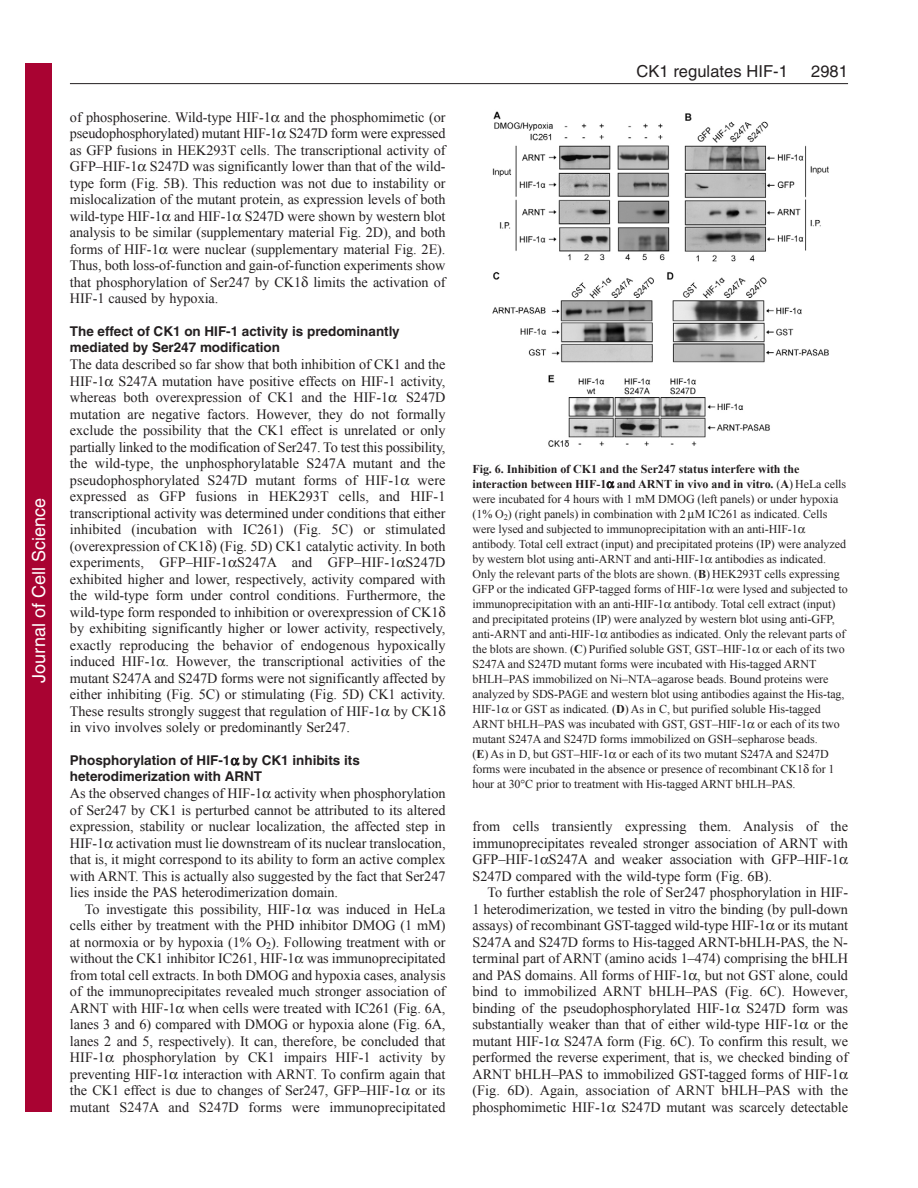
<style>
.page{position:relative;width:918px;height:1188px;background:#fff}
.page>*{position:absolute;margin:0;border:0;box-sizing:border-box;transform-origin:0 0}
.t1{font:18px "Helvetica";color:#fff}
.t2{font:16.5px "Helvetica";letter-spacing:.005em;color:#231f20}
.t3{font:14.25px/16.5px "Times New Roman";letter-spacing:-.005em;color:#231f20;text-align:justify}
.t4{font:700 13.5px/16.5px "Helvetica";color:#231f20}
.t5{font:12px/15px "Times New Roman";letter-spacing:-.005em;color:#231f20}
.s1{font-weight:700}
</style>
<div class="page">
<hr style="left:70px;top:83px;width:778px;height:1px;background:#231f20">
<img style="left:492px;top:111px;width:337px;height:336px">
<div style="left:26px;top:64px;width:26px;height:1048px;background:#a90332"></div>
<p class="t1" style="left:28px;top:683px;width:186px;rotate:-90deg">Journal of Cell Science</p>
<p class="t3" style="left:70px;top:108px;width:377px">of phosphoserine. Wild-type HIF-1 and the phosphomimetic (or pseudophosphorylated) mutant HIF-1 S247D form were expressed as GFP fusions in HEK293T cells. The transcriptional activity of GFP–HIF-1 S247D was significantly lower than that of the wild&shy;type form (Fig. 5B). This reduction was not due to instability or mislocalization of the mutant protein, as expression levels of both wild-type HIF-1 and HIF-1 S247D were shown by western blot analysis to be similar (supplementary material Fig. 2D), and both forms of HIF-1 were nuclear (supplementary material Fig. 2E).<br>Thus, both loss-of-function and gain-of-function experiments show that phosphorylation of Ser247 by CK1 limits the activation of HIF-1 caused by hypoxia.</p>
<p class="t4" style="left:70px;top:324px;width:331px">The effect of CK1 on HIF-1 activity is predominantly mediated by Ser247 modification</p>
<p class="t3" style="left:70px;top:356px;width:377px;text-align:left">The data described so far show that both inhibition of CK1 and the HIF-1 S247A mutation have positive effects on HIF-1 activity, whereas both overexpression of CK1 and the HIF-1 S247D mutation are negative factors. However, they do not formally exclude the possibility that the CK1 effect is unrelated or only partially linked to the modification of Ser247. To test this possibility, the wild-type, the unphosphorylatable S247A mutant and the pseudophosphorylated S247D mutant forms of HIF-1 were expressed as GFP fusions in HEK293T cells, and HIF-1 transcriptional activity was determined under conditions that either inhibited (incubation with IC261) (Fig. 5C) or stimulated (overexpression of CK1 ) (Fig. 5D) CK1 catalytic activity. In both experiments, GFP–HIF-1 S247A and GFP–HIF-1 S247D exhibited higher and lower, respectively, activity compared with the wild-type form under control conditions. Furthermore, the wild-type form responded to inhibition or overexpression of CK1 by exhibiting significantly higher or lower activity, respectively, exactly reproducing the behavior of endogenous hypoxically induced HIF-1 . However, the transcriptional activities of the mutant S247A and S247D forms were not significantly affected by either inhibiting (Fig. 5C) or stimulating (Fig. 5D) CK1 activity.<br>These results strongly suggest that regulation of HIF-1 by CK1 in vivo involves solely or predominantly Ser247.</p>
<p class="t4" style="left:70px;top:753px;width:291px">Phosphorylation of HIF-1 by CK1 inhibits its heterodimerization with ARNT</p>
<p class="t3" style="left:70px;top:785px;width:377px">As the observed changes of HIF-1 activity when phosphorylation of Ser247 by CK1 is perturbed cannot be attributed to its altered expression, stability or nuclear localization, the affected step in HIF-1 activation must lie downstream of its nuclear translocation, that is, it might correspond to its ability to form an active complex with ARNT. This is actually also suggested by the fact that Ser247 lies inside the PAS heterodimerization domain.</p>
<p class="t3" style="left:70px;top:900px;width:377px;text-indent:15px">To investigate this possibility, HIF-1 was induced in HeLa cells either by treatment with the PHD inhibitor DMOG (1 mM) at normoxia or by hypoxia (1% O<sub>2</sub>). Following treatment with or without the CK1 inhibitor IC261, HIF-1 was immunoprecipitated from total cell extracts. In both DMOG and hypoxia cases, analysis of the immunoprecipitates revealed much stronger association of ARNT with HIF-1 when cells were treated with IC261 (Fig. 6A, lanes 3 and 6) compared with DMOG or hypoxia alone (Fig. 6A, lanes 2 and 5, respectively). It can, therefore, be concluded that HIF-1 phosphorylation by CK1 impairs HIF-1 activity by preventing HIF-1 interaction with ARNT. To confirm again that the CK1 effect is due to changes of Ser247, GFP–HIF-1 or its mutant S247A and S247D forms were immunoprecipitated</p>
<p class="t2" style="left:636px;top:65px;width:153px">CK1 regulates HIF-1</p>
<p class="t2" style="left:811px;top:65px;width:38px">2981</p>
<p class="t5" style="left:472px;top:461px;width:377px"><span class="s1">Fig. 6. Inhibition of CK1 and the Ser247 status interfere with the interaction between HIF-1 and ARNT in vivo and in vitro.</span> (<span class="s1">A</span>) HeLa cells were incubated for 4 hours with 1 mM DMOG (left panels) or under hypoxia (1% O<sub>2</sub>) (right panels) in combination with 2 M IC261 as indicated. Cells were lysed and subjected to immunoprecipitation with an anti-HIF-1<br>antibody. Total cell extract (input) and precipitated proteins (IP) were analyzed by western blot using anti-ARNT and anti-HIF-1 antibodies as indicated.<br>Only the relevant parts of the blots are shown. (<span class="s1">B</span>) HEK293T cells expressing GFP or the indicated GFP-tagged forms of HIF-1 were lysed and subjected to immunoprecipitation with an anti-HIF-1 antibody. Total cell extract (input) and precipitated proteins (IP) were analyzed by western blot using anti-GFP, anti-ARNT and anti-HIF-1 antibodies as indicated. Only the relevant parts of the blots are shown. (<span class="s1">C</span>) Purified soluble GST, GST–HIF-1 or each of its two S247A and S247D mutant forms were incubated with His-tagged ARNT bHLH –PAS immobilized on Ni–NTA–agarose beads. Bound proteins were analyzed by SDS-PAGE and western blot using antibodies against the His-tag, HIF-1 or GST as indicated. (<span class="s1">D</span>) As in C, but purified soluble His-tagged ARNT bHLH–PAS was incubated with GST, GST–HIF-1 or each of its two mutant S247A and S247D forms immobilized on GSH–sepharose beads.<br>(<span class="s1">E</span>) As in D, but GST–HIF-1 or each of its two mutant S247A and S247D forms were incubated in the absence or presence of recombinant CK1 for 1 hour at 30°C prior to treatment with His-tagged ARNT bHLH–PAS.</p>
<p class="t3" style="left:472px;top:818px;width:377px;text-align:left">from cells transiently expressing them. Analysis of the immunoprecipitates revealed stronger association of ARNT with GFP–HIF-1 S247A and weaker association with GFP–HIF-1<br>S247D compared with the wild-type form (Fig. 6B).</p>
<p class="t3" style="left:472px;top:884px;width:377px;text-align:left;text-indent:15px">To further establish the role of Ser247 phosphorylation in HIF-1 heterodimerization, we tested in vitro the binding (by pull-down assays) of recombinant GST-tagged wild-type HIF-1 or its mutant S247A and S247D forms to His-tagged ARNT-bHLH-PAS, the N&shy;terminal part of ARNT (amino acids 1–474) comprising the bHLH and PAS domains. All forms of HIF-1 , but not GST alone, could bind to immobilized ARNT bHLH–PAS (Fig. 6C). However, binding of the pseudophosphorylated HIF-1 S247D form was substantially weaker than that of either wild-type HIF-1 or the mutant HIF-1 S247A form (Fig. 6C). To confirm this result, we performed the reverse experiment, that is, we checked binding of ARNT bHLH–PAS to immobilized GST-tagged forms of HIF-1 (Fig. 6D). Again, association of ARNT bHLH–PAS with the phosphomimetic HIF-1 S247D mutant was scarcely detectable</p>
</div>
